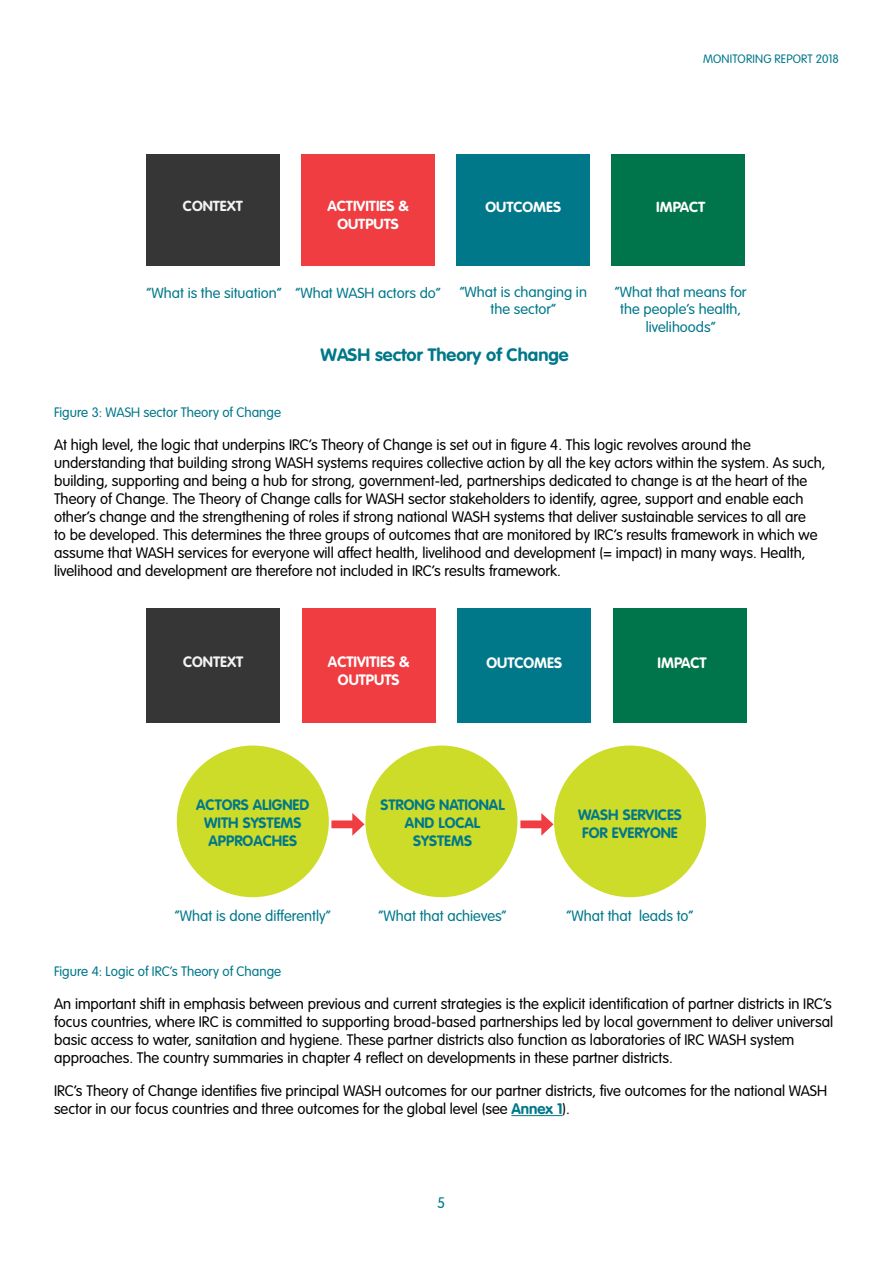
<style>
.page{position:relative;width:893px;height:1263px;background:#fff}
.page>*{position:absolute;margin:0;border:0;box-sizing:border-box;transform-origin:0 0}
.t1{font:700 17.7px "VAG Rounded Std";color:#00788a}
.t2{font:300 15px/18px "VAG Rounded Std";color:#000}
.t3{font:300 15px "VAG Rounded Std";color:#00788a}
.t4{font:700 14.85px/17.9px "VAG Rounded Std";color:#00788a;text-align:center}
.t5{font:300 14.85px "VAG Rounded Std";color:#00788a}
.t6{font:700 14.85px "VAG Rounded Std";color:#fff}
.t7{font:700 14.85px "VAG Rounded Std";color:#f2f2f2}
.t8{font:300 14.4px/17.2px "VAG Rounded Std";color:#00788a;text-align:center}
.t9{font:700 14.4px "VAG Rounded Std";color:#fff}
.t10{font:700 14.4px "VAG Rounded Std";color:#f2f2f2}
.t11{font:300 13.5px "VAG Rounded Std";color:#00788a}
.t12{font:300 12px "VAG Rounded Std";letter-spacing:.02em;color:#00788a}
.s1{font-weight:700;color:#00788a}
</style>
<div class="page">
<hr style="left:511px;top:1115px;width:52px;height:1px;background:#00788a">
<div style="left:146px;top:154px;width:134px;height:111px;background:#363636"></div>
<div style="left:301px;top:154px;width:134px;height:111px;background:#f03d42"></div>
<div style="left:457px;top:154px;width:133px;height:111px;background:#00788a"></div>
<div style="left:612px;top:154px;width:133px;height:111px;background:#00754b"></div>
<div style="left:146px;top:608px;width:134px;height:115px;background:#363636"></div>
<div style="left:302px;top:608px;width:133px;height:115px;background:#f03d42"></div>
<div style="left:457px;top:608px;width:134px;height:115px;background:#00788a"></div>
<div style="left:613px;top:608px;width:134px;height:115px;background:#00754b"></div>
<div style="left:177px;top:745px;width:152px;height:152px;background:#cddc29;border-radius:50%"></div>
<div style="left:365px;top:745px;width:152px;height:152px;background:#cddc29;border-radius:50%"></div>
<div style="left:554px;top:745px;width:152px;height:152px;background:#cddc29;border-radius:50%"></div>
<div style="left:331px;top:820px;width:26px;height:8px;background:#f03d42"></div>
<svg style="left:352px;top:813px;width:12px;height:23px"></svg>
<div style="left:520px;top:820px;width:26px;height:8px;background:#f03d42"></div>
<svg style="left:541px;top:813px;width:13px;height:23px"></svg>
<p class="t12" style="left:703px;top:52px;width:137px">MONITORING REPORT 2018</p>
<p class="t10" style="left:183px;top:198px;width:62px">CONTEXT</p>
<p class="t9" style="left:327px;top:198px;width:83px">ACTIVITIES &amp;</p>
<p class="t9" style="left:486px;top:199px;width:77px">OUTCOMES</p>
<p class="t9" style="left:656px;top:199px;width:51px">IMPACT</p>
<p class="t9" style="left:337px;top:215px;width:63px">OUTPUTS</p>
<p class="t8" style="left:147px;top:285px;width:296px">“What is the situation” “What WASH actors do”</p>
<p class="t8" style="left:460px;top:284px;width:129px">“What is changing in the sector”</p>
<p class="t8" style="left:615px;top:284px;width:133px">“What that means for the people’s health, livelihoods”</p>
<p class="t1" style="left:321px;top:344px;width:250px">WASH sector Theory of Change</p>
<p class="t11" style="left:54px;top:405px;width:229px">Figure 3: WASH sector Theory of Change</p>
<p class="t2" style="left:54px;top:436px;width:773px">At high level, the logic that underpins IRC’s Theory of Change is set out in figure 4. This logic revolves around the understanding that building strong WASH systems requires collective action by all the key actors within the system. As such, building, supporting and being a hub for strong, government-led, partnerships dedicated to change is at the heart of the Theory of Change. The Theory of Change calls for WASH sector stakeholders to identify, agree, support and enable each other’s change and the strengthening of roles if strong national WASH systems that deliver sustainable services to all are<br>to be developed. This determines the three groups of outcomes that are monitored by IRC’s results framework in which we assume that WASH services for everyone will affect health, livelihood and development (= impact) in many ways. Health, livelihood and development are therefore not included in IRC’s results framework.</p>
<p class="t7" style="left:183px;top:653px;width:62px">CONTEXT</p>
<p class="t6" style="left:328px;top:653px;width:83px">ACTIVITIES &amp;</p>
<p class="t6" style="left:486px;top:654px;width:77px">OUTCOMES</p>
<p class="t6" style="left:657px;top:654px;width:51px">IMPACT</p>
<p class="t6" style="left:338px;top:671px;width:63px">OUTPUTS</p>
<p class="t4" style="left:196px;top:797px;width:115px">ACTORS ALIGNED<br>WITH SYSTEMS<br>APPROACHES</p>
<p class="t4" style="left:380px;top:797px;width:126px">STRONG NATIONAL<br>AND LOCAL<br>SYSTEMS</p>
<p class="t4" style="left:578px;top:807px;width:105px;text-align:left">WASH SERVICES<br>FOR EVERYONE</p>
<p class="t5" style="left:175px;top:908px;width:157px">“What is done differently”</p>
<p class="t5" style="left:379px;top:908px;width:130px">“What that achieves”</p>
<p class="t5" style="left:567px;top:908px;width:128px">“What that leads to”</p>
<p class="t11" style="left:54px;top:964px;width:229px">Figure 4: Logic of IRC’s Theory of Change</p>
<p class="t2" style="left:54px;top:995px;width:781px">An important shift in emphasis between previous and current strategies is the explicit identification of partner districts in IRC’s focus countries, where IRC is committed to supporting broad-based partnerships led by local government to deliver universal basic access to water, sanitation and hygiene. These partner districts also function as laboratories of IRC WASH system approaches. The country summaries in chapter 4 reflect on developments in these partner districts.</p>
<p class="t2" style="left:54px;top:1082px;width:775px">IRC’s Theory of Change identifies five principal WASH outcomes for our partner districts, five outcomes for the national WASH sector in our focus countries and three outcomes for the global level (see <span class="s1">Annex 1</span>).</p>
<p class="t3" style="left:437px;top:1194px;width:10px">5</p>
</div>
